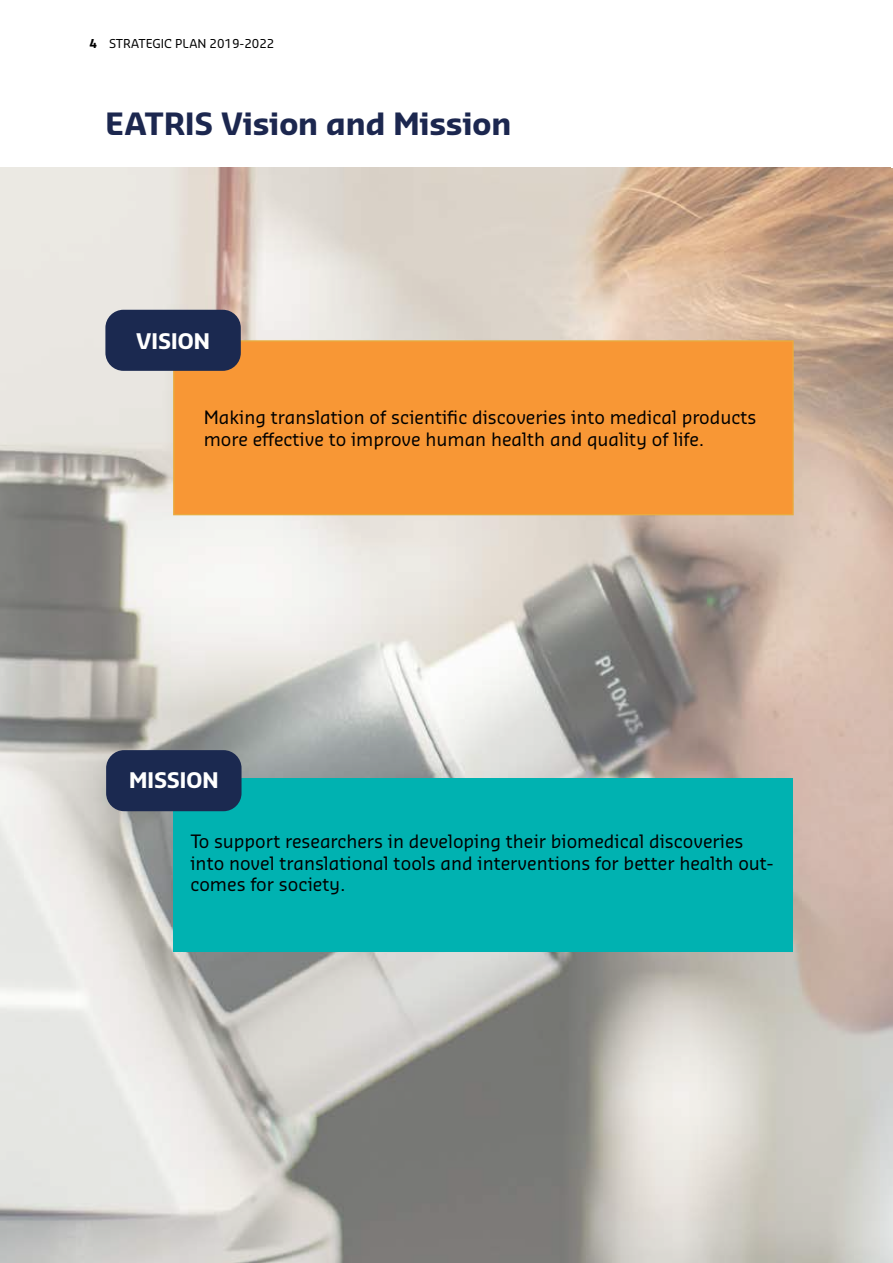
<style>
.page{position:relative;width:893px;height:1263px;background:#fff}
.page>*{position:absolute;margin:0;border:0;box-sizing:border-box;transform-origin:0 0}
.t1{font:700 30px "Sansa Pro";color:#1c274f}
.t2{font:700 21px "Sansa Pro";color:#fff}
.t3{font:18px/21.6px "Sansa Pro";color:#000}
.t4{font:12px "Sansa Pro";color:#000}
.s1{font-weight:700}
</style>
<div class="page">
<img style="left:1px;top:168px;width:892px;height:1095px">
<div style="left:174px;top:778px;width:619px;height:173px;background:#00b2b1"></div>
<div style="left:106px;top:750px;width:136px;height:61px;background:#1b2950;border-radius:18px"></div>
<div style="left:173px;top:340px;width:621px;height:175px;background:#f89735;border:1px solid #e9ab3f"></div>
<div style="left:105px;top:310px;width:136px;height:61px;background:#1b2950;border-radius:18px"></div>
<p class="t4" style="left:89px;top:35px;width:186px"><span class="s1">4</span> STRATEGIC PLAN 2019-2022</p>
<h1 class="t1" style="left:105px;top:103px;width:407px">EATRIS Vision and Mission</h1>
<p class="t2" style="left:136px;top:326px;width:75px">VISION</p>
<p class="t3" style="left:204px;top:407px;width:554px">Making translation of scientific discoveries into medical products more effective to improve human health and quality of life.</p>
<p class="t2" style="left:129px;top:765px;width:91px">MISSION</p>
<p class="t3" style="left:190px;top:830px;width:585px">To support researchers in developing their biomedical discoveries into novel translational tools and interventions for better health out&shy;comes for society.</p>
</div>
